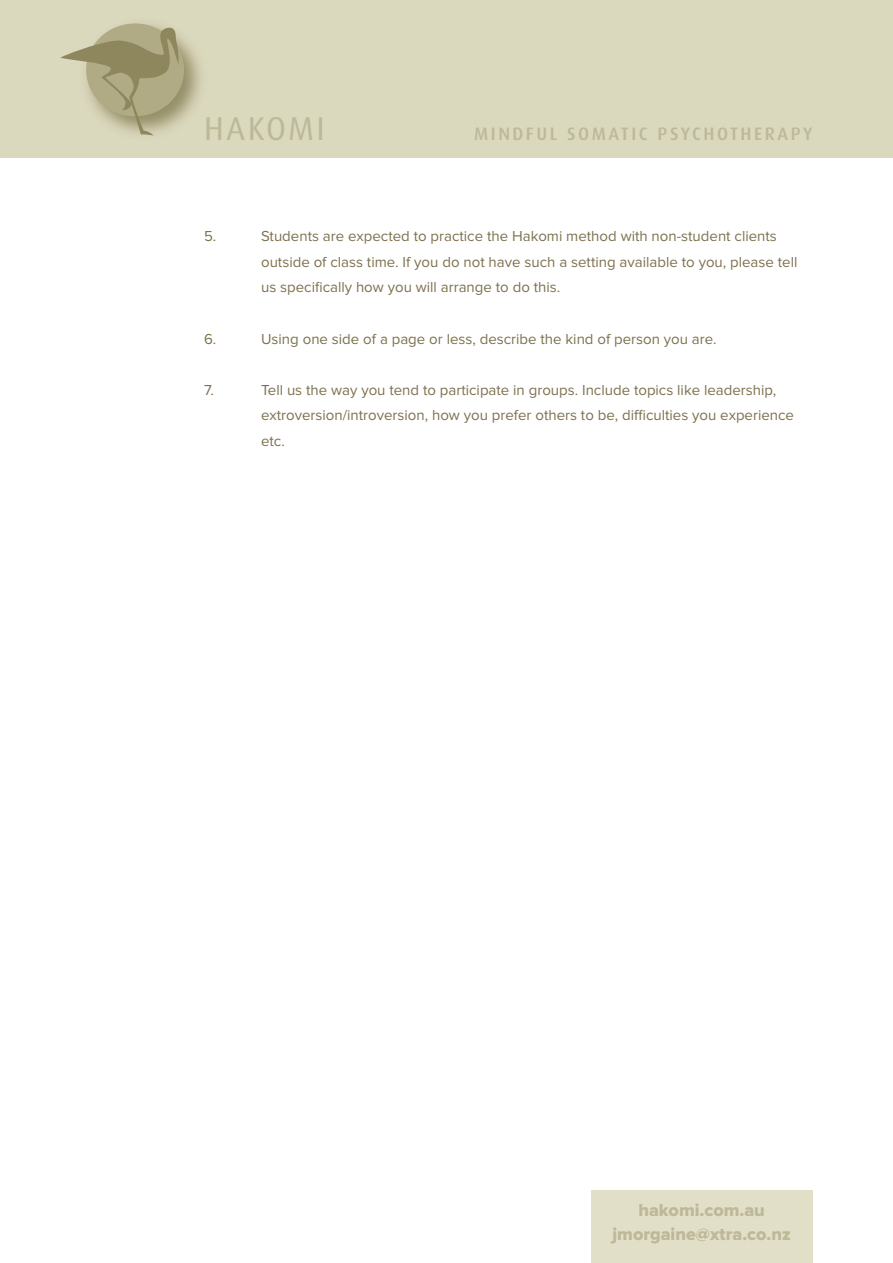
<style>
.page{position:relative;width:893px;height:1263px;background:#fff}
.page>*{position:absolute;margin:0;border:0;box-sizing:border-box;transform-origin:0 0}
.t1{font:33px "Dax";letter-spacing:.07em;color:#bdb898}
.t2{font:18px/24px "Proxima Nova Extrabld";color:#bdb898;text-align:center}
.t3{font:500 18px "Dax";letter-spacing:.14em;color:#bdb898}
.t4{font:15px/25.5px "Proxima Nova";color:#7d714e}
</style>
<div class="page">
<div style="left:591px;top:1191px;width:221px;height:72px;background:#e2dfc9"></div>
<div style="left:0;top:0;width:893px;height:157px;background:#dad8bd"></div>
<div style="left:86px;top:23px;width:98px;height:93px;background:#b0ab85;border-radius:50%"></div>
<svg style="left:60px;top:26px;width:119px;height:110px"></svg>
<h1 class="t1" style="left:204px;top:111px;width:122px">HAKOMI</h1>
<p class="t3" style="left:474px;top:124px;width:340px">MINDFUL SOMATIC PSYCHOTHERAPY</p>
<p class="t4" style="left:204px;top:224px;width:14px">5.</p>
<p class="t4" style="left:261px;top:224px;width:538px">Students are expected to practice the Hakomi method with non-student clients outside of class time. If you do not have such a setting available to you, please tell us specifically how you will arrange to do this.</p>
<p class="t4" style="left:204px;top:326px;width:14px">6.</p>
<p class="t4" style="left:261px;top:326px;width:457px">Using one side of a page or less, describe the kind of person you are.</p>
<p class="t4" style="left:204px;top:377px;width:11px">7.</p>
<p class="t4" style="left:261px;top:377px;width:534px">Tell us the way you tend to participate in groups. Include topics like leadership, extroversion/introversion, how you prefer others to be, difficulties you experience etc.</p>
<p class="t2" style="left:612px;top:1198px;width:180px">hakomi.com.au jmorgaine@xtra.co.nz</p>
</div>
